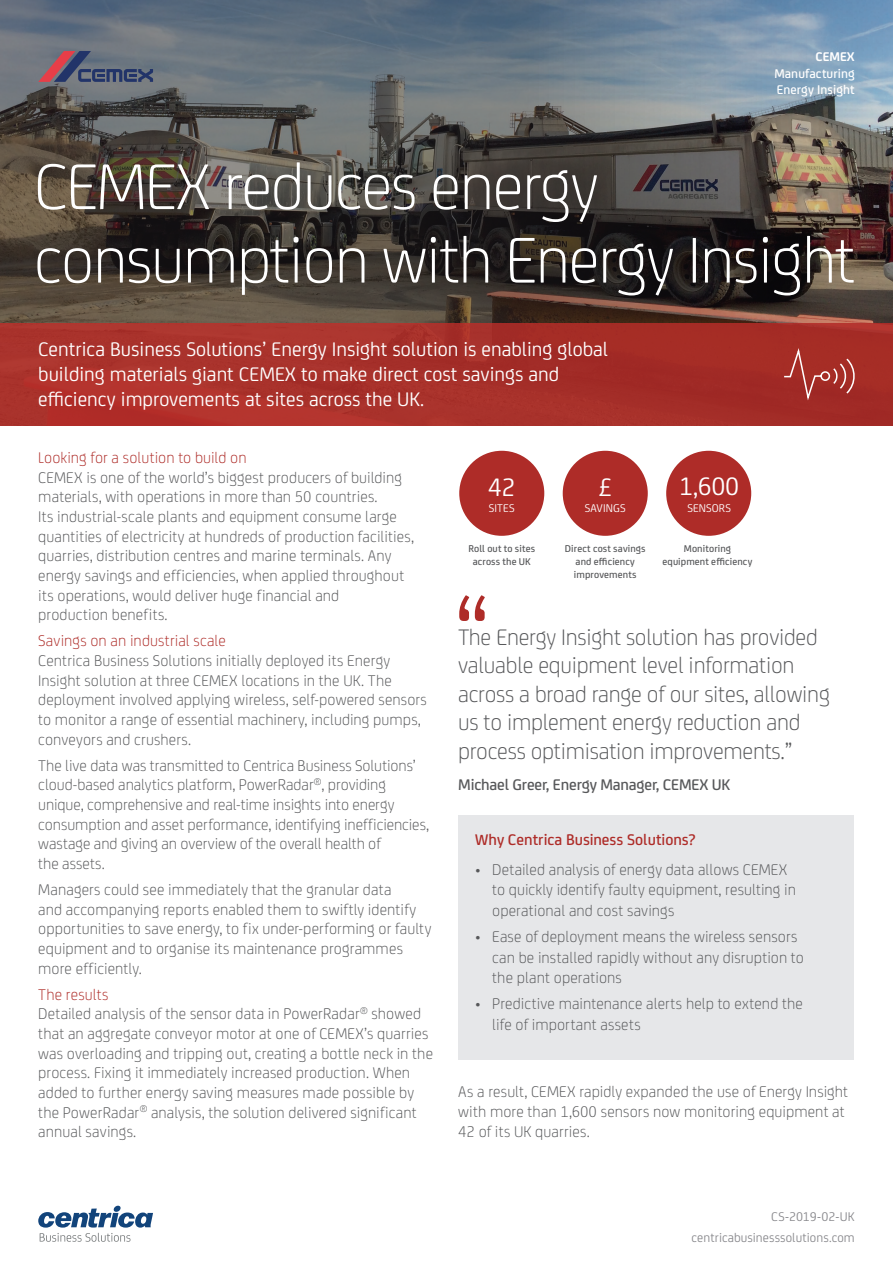
<style>
.page{position:relative;width:893px;height:1263px;background:#fff}
.page>*{position:absolute;margin:0;border:0;box-sizing:border-box;transform-origin:0 0}
.Header_Headline_Whit{font:300 69px/73.5px "FS Joey Pro";letter-spacing:-.02em;color:#fff}
.Bullets_text{font:27px "FS Joey Pro";color:#fff}
.t1{font:300 24px/28.5px "FS Joey Pro";letter-spacing:-.01em;color:#57585a}
.Header_sub-head{font:21px/25.2px "FS Joey Pro";color:#fff}
.Body_copy{font:300 16.5px/19.6px "FS Joey Pro";letter-spacing:.005em;color:#57585a}
.Bullets_text-2{font:300 16.5px/20.2px "FS Joey Pro";letter-spacing:.01em;color:#57585a}
.Body_copy_sub-head{font:300 16.5px "FS Joey Pro";letter-spacing:.005em;color:#ae2c28}
.Header_sub-head-2{font:500 16.5px "FS Joey Pro";letter-spacing:-.01em;color:#57585a}
.Body_copy-2{font:500 16.5px "FS Joey Pro";color:#ae2c28}
.Bullets_text-3{font:13.5px/20.2px "FS Joey Pro";letter-spacing:.005em;color:#8a8a8e;text-align:right}
.Bullets_text-4{font:500 13.5px/16.5px "FS Joey Pro";letter-spacing:.005em;color:#fff;text-align:justify}
.Bullets_text-5{font:12px "FS Joey Pro";letter-spacing:.01em;color:#fff}
.Bullets_text-6{font:500 10.5px/12.8px "FS Joey Pro";letter-spacing:.015em;color:#57585a;text-align:center}
.s1{font-weight:700}
.s2{color:#ae2c28}
</style>
<div class="page">
<div style="left:458px;top:815px;width:396px;height:244px;background:#e6e7e9"></div>
<svg style="left:459px;top:595px;width:26px;height:26px"></svg>
<div style="left:563px;top:451px;width:85px;height:85px;background:#ae2c28;border-radius:50%"></div>
<div style="left:666px;top:451px;width:85px;height:85px;background:#ae2c28;border-radius:50%"></div>
<div style="left:459px;top:451px;width:85px;height:85px;background:#ae2c28;border-radius:50%"></div>
<svg style="left:38px;top:1206px;width:115px;height:21px"></svg>
<svg style="left:40px;top:1233px;width:90px;height:9px"></svg>
<img style="left:0;top:0;width:893px;height:323px">
<svg style="left:38px;top:51px;width:115px;height:31px;background:#666074"></svg>
<div style="left:0;top:323px;width:893px;height:102px;background:#ae2c28"></div>
<svg style="left:783px;top:347px;width:73px;height:56px"></svg>
<p class="Bullets_text-4" style="left:774px;top:48px;width:82px;text-indent:41px"><span class="s1">CEMEX </span>Manufacturing Energy Insight</p>
<p class="Header_Headline_Whit" style="left:34px;top:145px;width:823px">CEMEX reduces energy consumption with Energy Insight</p>
<p class="Header_sub-head" style="left:38px;top:335px;width:571px">Centrica Business Solutions’ Energy Insight solution is enabling global building materials giant CEMEX to make direct cost savings and efficiency improvements at sites across the UK.</p>
<p class="Body_copy_sub-head" style="left:38px;top:446px;width:210px">Looking for a solution to build on</p>
<p class="Body_copy" style="left:38px;top:466px;width:377px">CEMEX is one of the world’s biggest producers of building materials, with operations in more than 50 countries.<br>Its industrial-scale plants and equipment consume large quantities of electricity at hundreds of production facilities, quarries, distribution centres and marine terminals. Any energy savings and efficiencies, when applied throughout its operations, would deliver huge financial and<br>production benefits.</p>
<p class="Body_copy_sub-head" style="left:38px;top:629px;width:189px">Savings on an industrial scale</p>
<p class="Body_copy" style="left:38px;top:650px;width:390px">Centrica Business Solutions initially deployed its Energy Insight solution at three CEMEX locations in the UK. The deployment involved applying wireless, self-powered sensors to monitor a range of essential machinery, including pumps, conveyors and crushers.</p>
<p class="Body_copy" style="left:38px;top:754px;width:392px">The live data was transmitted to Centrica Business Solutions’ cloud-based analytics platform, PowerRadar<sup>®</sup>, providing unique, comprehensive and real-time insights into energy consumption and asset performance, identifying inefficiencies, wastage and giving an overview of the overall health of<br>the assets.</p>
<p class="Body_copy" style="left:38px;top:879px;width:395px">Managers could see immediately that the granular data<br>and accompanying reports enabled them to swiftly identify opportunities to save energy, to fix under-performing or faulty equipment and to organise its maintenance programmes more efficiently.</p>
<p class="Body_copy" style="left:38px;top:983px;width:396px"><span class="s2">The results<br></span>Detailed analysis of the sensor data in PowerRadar<sup>®</sup> showed that an aggregate conveyor motor at one of CEMEX’s quarries was overloading and tripping out, creating a bottle neck in the process. Fixing it immediately increased production. When added to further energy saving measures made possible by the PowerRadar<sup>®</sup> analysis, the solution delivered significant annual savings.</p>
<p class="Bullets_text" style="left:488px;top:468px;width:29px">42</p>
<p class="Bullets_text-5" style="left:489px;top:500px;width:27px">SITES</p>
<p class="Bullets_text" style="left:598px;top:468px;width:16px">£</p>
<p class="Bullets_text-5" style="left:585px;top:500px;width:42px">SAVINGS</p>
<p class="Bullets_text" style="left:679px;top:467px;width:61px">1,600</p>
<p class="Bullets_text-5" style="left:687px;top:499px;width:45px">SENSORS</p>
<p class="Bullets_text-6" style="left:468px;top:542px;width:68px">Roll out to sites across the UK</p>
<p class="Bullets_text-6" style="left:662px;top:542px;width:91px">Monitoring equipment efficiency</p>
<p class="Bullets_text-6" style="left:565px;top:542px;width:82px">Direct cost savings and efficiency improvements</p>
<p class="t1" style="left:458px;top:621px;width:373px">The Energy Insight solution has provided valuable equipment level information across a broad range of our sites, allowing us to implement energy reduction and process optimisation improvements.”</p>
<p class="Header_sub-head-2" style="left:458px;top:772px;width:274px">Michael Greer, Energy Manager, CEMEX UK</p>
<p class="Body_copy-2" style="left:475px;top:827px;width:222px">Why Centrica Business Solutions?</p>
<p class="Bullets_text-2" style="left:492px;top:858px;width:305px;text-indent:-17px">• Detailed analysis of energy data allows CEMEX to quickly identify faulty equipment, resulting in operational and cost savings</p>
<p class="Bullets_text-2" style="left:492px;top:926px;width:313px;text-indent:-17px">• Ease of deployment means the wireless sensors can be installed rapidly without any disruption to the plant operations</p>
<p class="Bullets_text-2" style="left:492px;top:993px;width:312px;text-indent:-17px">• Predictive maintenance alerts help to extend the life of important assets</p>
<p class="Body_copy" style="left:458px;top:1081px;width:391px">As a result, CEMEX rapidly expanded the use of Energy Insight with more than 1,600 sensors now monitoring equipment at<br>42 of its UK quarries.</p>
<p class="Bullets_text-3" style="left:692px;top:1206px;width:165px">CS-2019-02-UK centricabusinesssolutions.com</p>
</div>
